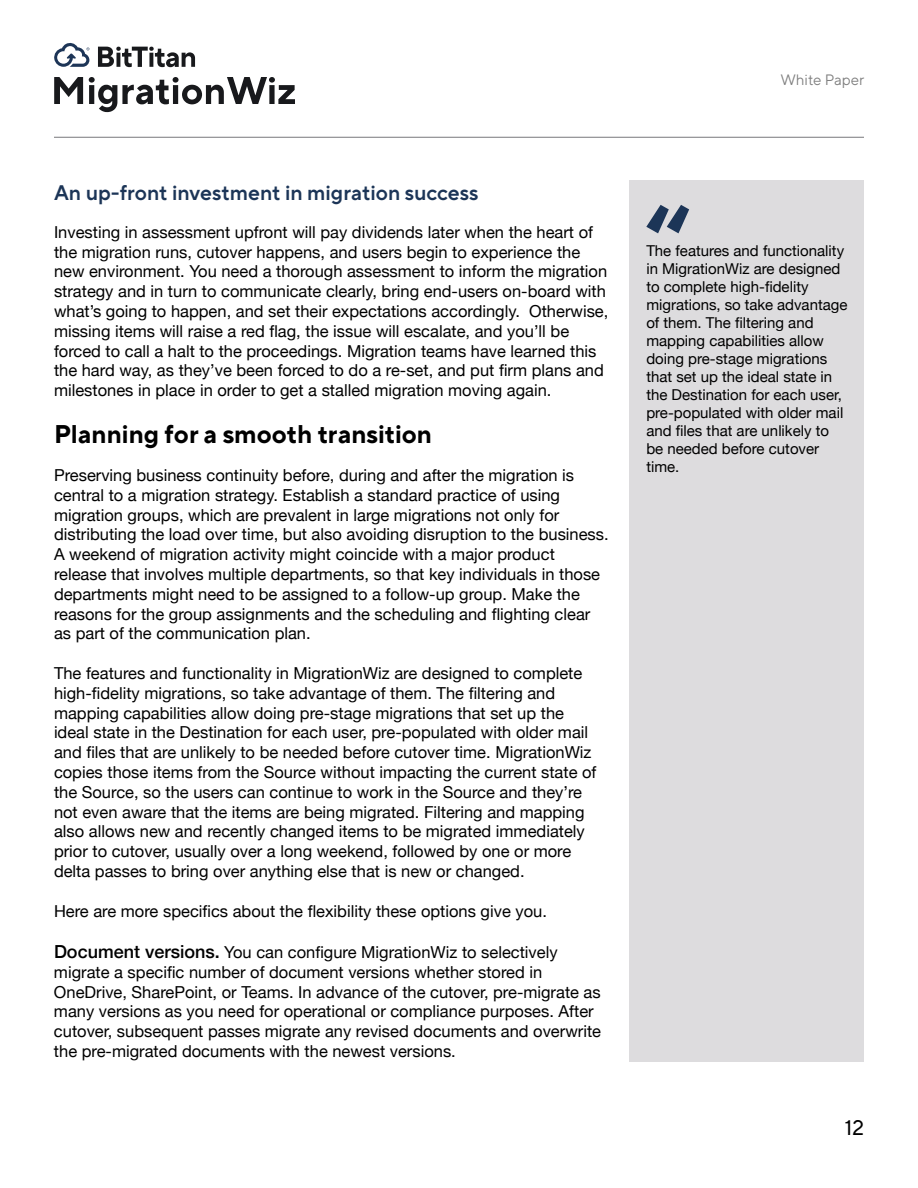
<style>
.page{position:relative;width:918px;height:1188px;background:#fff}
.page>*{position:absolute;margin:0;border:0;box-sizing:border-box;transform-origin:0 0}
.t1{font:700 25.5px "TT Norms Pro";color:#000}
.t2{font:600 21px "TT Norms Pro";color:#1c3557}
.t3{font:21px "TT Norms Pro";color:#000}
.t4{font:16.5px/19.8px "Helvetica Neue";color:#000}
.t5{font:15px/18px "Helvetica Neue";color:#000}
.t6{font:15px "TT Norms Pro";color:#000}
.s1{font-weight:500;font-size:18px}
</style>
<div class="page">
<hr style="left:54px;top:137px;width:810px;height:1px;background:#77787b">
<svg style="left:54px;top:43px;width:35px;height:24px"></svg>
<svg style="left:98px;top:47px;width:97px;height:20px"></svg>
<svg style="left:54px;top:77px;width:29px;height:27px"></svg>
<svg style="left:89px;top:77px;width:206px;height:35px"></svg>
<div style="left:630px;top:181px;width:234px;height:881px;background:#dddcde"></div>
<svg style="left:646px;top:205px;width:43px;height:28px"></svg>
<p class="t2" style="left:54px;top:177px;width:426px">An up-front investment in migration success</p>
<p class="t4" style="left:54px;top:223px;width:556px">Investing in assessment upfront will pay dividends later when the heart of the migration runs, cutover happens, and users begin to experience the new environment. You need a thorough assessment to inform the migration strategy and in turn to communicate clearly, bring end-users on-board with what’s going to happen, and set their expectations accordingly. Otherwise, missing items will raise a red flag, the issue will escalate, and you’ll be forced to call a halt to the proceedings. Migration teams have learned this the hard way, as they’ve been forced to do a re-set, and put firm plans and milestones in place in order to get a stalled migration moving again.</p>
<h1 class="t1" style="left:54px;top:415px;width:380px">Planning for a smooth transition</h1>
<p class="t4" style="left:54px;top:466px;width:556px">Preserving business continuity before, during and after the migration is central to a migration strategy. Establish a standard practice of using migration groups, which are prevalent in large migrations not only for distributing the load over time, but also avoiding disruption to the business.<br>A weekend of migration activity might coincide with a major product release that involves multiple departments, so that key individuals in those departments might need to be assigned to a follow-up group. Make the reasons for the group assignments and the scheduling and flighting clear as part of the communication plan.</p>
<p class="t4" style="left:54px;top:664px;width:544px">The features and functionality in MigrationWiz are designed to complete high-fidelity migrations, so take advantage of them. The filtering and mapping capabilities allow doing pre-stage migrations that set up the ideal state in the Destination for each user, pre-populated with older mail and files that are unlikely to be needed before cutover time. MigrationWiz copies those items from the Source without impacting the current state of the Source, so the users can continue to work in the Source and they’re not even aware that the items are being migrated. Filtering and mapping also allows new and recently changed items to be migrated immediately prior to cutover, usually over a long weekend, followed by one or more delta passes to bring over anything else that is new or changed.</p>
<p class="t4" style="left:54px;top:902px;width:494px">Here are more specifics about the flexibility these options give you.</p>
<p class="t4" style="left:54px;top:943px;width:549px"><span class="s1">Document versions.</span> You can configure MigrationWiz to selectively migrate a specific number of document versions whether stored in OneDrive, SharePoint, or Teams. In advance of the cutover, pre-migrate as many versions as you need for operational or compliance purposes. After cutover, subsequent passes migrate any revised documents and overwrite the pre-migrated documents with the newest versions.</p>
<p class="t6" style="left:781px;top:69px;width:85px">White Paper</p>
<p class="t5" style="left:646px;top:243px;width:203px">The features and functionality in MigrationWiz are designed to complete high-fidelity migrations, so take advantage of them. The filtering and mapping capabilities allow doing pre-stage migrations that set up the ideal state in the Destination for each user, pre-populated with older mail and files that are unlikely to be needed before cutover time.</p>
<p class="t3" style="left:845px;top:1112px;width:21px">12</p>
</div>
